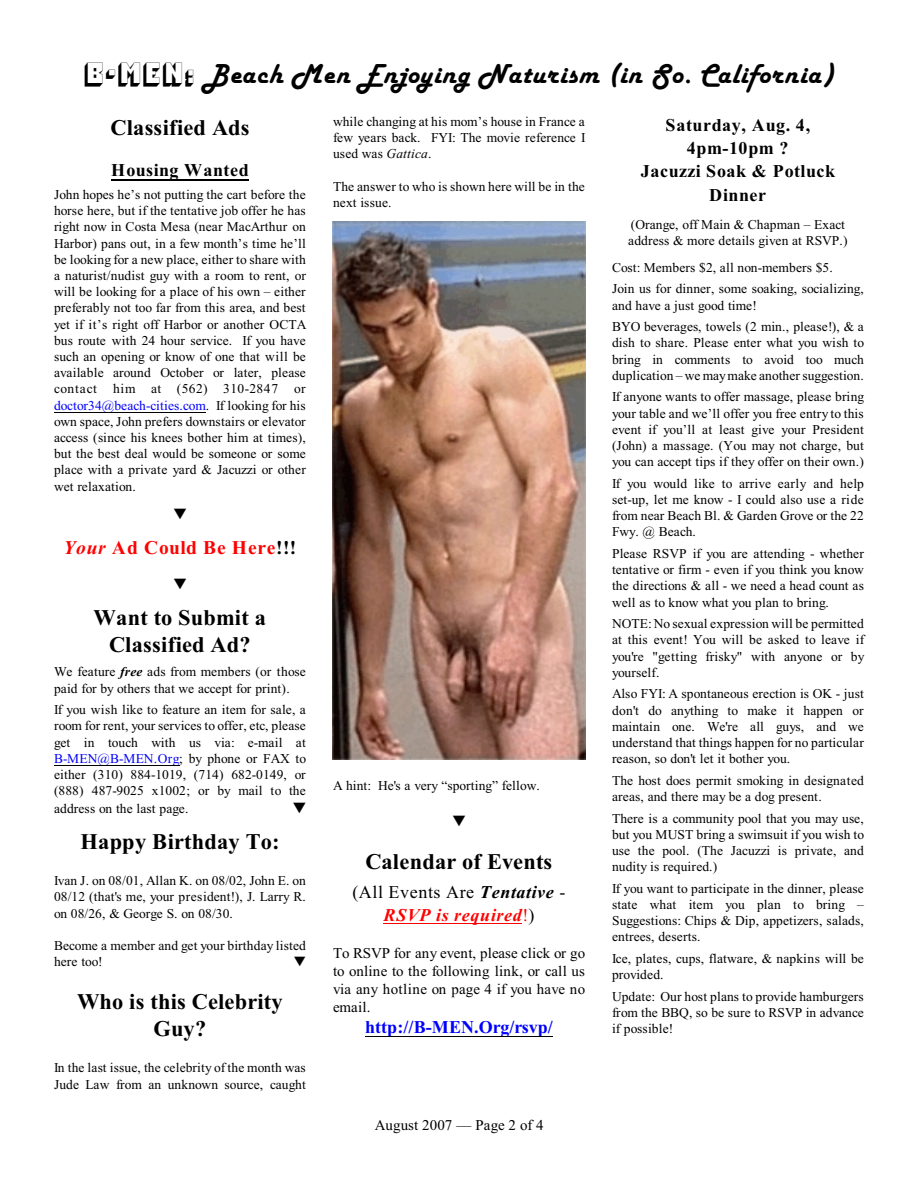
<style>
.page{position:relative;width:918px;height:1188px;background:#fff}
.page>*{position:absolute;margin:0;border:0;box-sizing:border-box;transform-origin:0 0}
.t1{font:italic 28.5px "Harlow Solid";letter-spacing:.035em;color:#000}
.t2{font:700 22.35px/27px "Times New Roman";letter-spacing:.01em;color:#000;text-align:center}
.t3{font:700 19.5px "Times New Roman";letter-spacing:.04em;color:#f00}
.t4{font:700 18px/23.1px "Times New Roman";letter-spacing:.03em;color:#000;text-align:center}
.t5{font:18px/23.1px "Times New Roman";letter-spacing:.04em;color:#000;text-align:center}
.t6{font:700 18px "Times New Roman";letter-spacing:.005em;color:#00f}
.t7{font:15px/18px "Times New Roman";letter-spacing:.005em;color:#000;text-align:justify}
.t8{font:13.5px/16.2px "Times New Roman";letter-spacing:.005em;color:#000;text-align:justify}
.s1{font-family:"Pioneer BT";font-style:normal}
.s2{color:#00f}
.s3{font-style:italic}
.s4{color:#000}
.s5{font-weight:700;font-style:italic}
.s6{font-weight:700;font-style:italic;color:#f00}
.s7{color:#f00}
</style>
<div class="page">
<hr style="left:111px;top:179px;width:138px;height:1px;background:#000">
<hr style="left:54px;top:412px;width:152px;height:1px;background:#000">
<hr style="left:54px;top:765px;width:125px;height:1px;background:#000">
<hr style="left:383px;top:923px;width:139px;height:1px;background:#f00">
<hr style="left:365px;top:1036px;width:188px;height:1px;background:#000">
<img style="left:333px;top:221px;width:252px;height:538px">
<h1 class="t1" style="left:85px;top:58px;width:749px"><span class="s1">B-MEN:</span> Beach Men Enjoying Naturism (in So. California)</h1>
<h2 class="t2" style="left:111px;top:116px;width:141px">Classified Ads</h2>
<h3 class="t4" style="left:111px;top:161px;width:139px">Housing Wanted</h3>
<p class="t8" style="left:54px;top:188px;width:254px">John hopes he’s not putting the cart before the horse here, but if the tentative job offer he has right now in Costa Mesa (near MacArthur on Harbor) pans out, in a few month’s time he’ll be looking for a new place, either to share with a naturist/nudist guy with a room to rent, or will be looking for a place of his own – either preferably not too far from this area, and best yet if it’s right off Harbor or another OCTA bus route with 24 hour service. If you have such an opening or know of one that will be available around October or later, please contact him at (562) 310-2847 or <span class="s2">doctor34@beach-cities.com</span>. If looking for his own space, John prefers downstairs or elevator access (since his knees bother him at times), but the best deal would be someone or some place with a private yard &amp; Jacuzzi or other wet relaxation.</p>
<h3 class="t3" style="left:63px;top:540px;width:234px"><span class="s3">Your</span> Ad Could Be Here<span class="s4">!!!</span></h3>
<h2 class="t2" style="left:94px;top:607px;width:174px">Want to Submit a<br>Classified Ad?</h2>
<p class="t8" style="left:54px;top:665px;width:253px">We feature <span class="s5">free</span> ads from members (or those paid for by others that we accept for print).</p>
<p class="t8" style="left:54px;top:703px;width:254px">If you wish like to feature an item for sale, a room for rent, your services to offer, etc, please get in touch with us via: e-mail at <span class="s2">B-MEN@B-MEN.Org</span>; by phone or FAX to either (310) 884-1019, (714) 682-0149, or (888) 487-9025 x1002; or by mail to the</p>
<p class="t8" style="left:54px;top:802px;width:136px">address on the last page.</p>
<h2 class="t2" style="left:81px;top:831px;width:201px">Happy Birthday To:</h2>
<p class="t8" style="left:54px;top:874px;width:253px">Ivan J. on 08/01, Allan K. on 08/02, John E. on 08/12 (that's me, your president!), J. Larry R. on 08/26, &amp; George S. on 08/30.</p>
<p class="t8" style="left:54px;top:939px;width:253px">Become a member and get your birthday listed here too!</p>
<h2 class="t2" style="left:77px;top:991px;width:207px">Who is this Celebrity<br>Guy?</h2>
<p class="t8" style="left:54px;top:1061px;width:253px">In the last issue, the celebrity of the month was<br>Jude Law from an unknown source, caught</p>
<p class="t8" style="left:333px;top:114px;width:254px">while changing at his mom’s house in France a few years back. FYI: The movie reference I used was <span class="s3">Gattica</span>.</p>
<p class="t8" style="left:333px;top:179px;width:253px">The answer to who is shown here will be in the next issue.</p>
<p class="t8" style="left:333px;top:779px;width:208px">A hint: He's a very “sporting” fellow.</p>
<h2 class="t2" style="left:365px;top:851px;width:188px">Calendar of Events</h2>
<h3 class="t5" style="left:352px;top:882px;width:214px">(All Events Are <span class="s5">Tentative</span> -<br><span class="s6">RSVP is required</span><span class="s7">!</span>)</h3>
<p class="t7" style="left:333px;top:946px;width:254px">To RSVP for any event, please click or go to online to the following link, or call us via any hotline on page 4 if you have no email.</p>
<h3 class="t6" style="left:365px;top:1021px;width:189px">http://B-MEN.Org/rsvp/</h3>
<h3 class="t4" style="left:641px;top:116px;width:196px">Saturday, Aug. 4,<br>4pm-10pm ?<br>Jacuzzi Soak &amp; Potluck<br>Dinner</h3>
<p class="t8" style="left:628px;top:217px;width:221px">(Orange, off Main &amp; Chapman – Exact address &amp; more details given at RSVP.)</p>
<p class="t8" style="left:612px;top:258px;width:253px;line-height:21.6px">Cost: Members $2, all non-members $5.<br>Join us for dinner, some soaking, socializing,</p>
<p class="t8" style="left:612px;top:296px;width:253px;line-height:21.6px">and have a just good time!<br>BYO beverages, towels (2 min., please!), &amp; a</p>
<p class="t8" style="left:612px;top:336px;width:254px">dish to share. Please enter what you wish to bring in comments to avoid too much duplication – we may make another suggestion.</p>
<p class="t8" style="left:612px;top:390px;width:254px">If anyone wants to offer massage, please bring your table and we’ll offer you free entry to this event if you’ll at least give your President (John) a massage. (You may not charge, but you can accept tips if they offer on their own.)</p>
<p class="t8" style="left:612px;top:476px;width:253px">If you would like to arrive early and help set-up, let me know - I could also use a ride from near Beach Bl. &amp; Garden Grove or the 22<br>Fwy. @ Beach.</p>
<p class="t8" style="left:612px;top:547px;width:254px">Please RSVP if you are attending - whether tentative or firm - even if you think you know the directions &amp; all - we need a head count as well as to know what you plan to bring.</p>
<p class="t8" style="left:612px;top:617px;width:254px">NOTE: No sexual expression will be permitted at this event! You will be asked to leave if you're "getting frisky" with anyone or by yourself.</p>
<p class="t8" style="left:612px;top:687px;width:253px">Also FYI: A spontaneous erection is OK - just don't do anything to make it happen or maintain one. We're all guys, and we understand that things happen for no particular reason, so don't let it bother you.</p>
<p class="t8" style="left:612px;top:773px;width:253px">The host does permit smoking in designated areas, and there may be a dog present.</p>
<p class="t8" style="left:612px;top:811px;width:254px">There is a community pool that you may use, but you MUST bring a swimsuit if you wish to use the pool. (The Jacuzzi is private, and nudity is required.)</p>
<p class="t8" style="left:612px;top:881px;width:253px">If you want to participate in the dinner, please state what item you plan to bring – Suggestions: Chips &amp; Dip, appetizers, salads, entrees, deserts.</p>
<p class="t8" style="left:612px;top:952px;width:253px">Ice, plates, cups, flatware, &amp; napkins will be provided.</p>
<p class="t8" style="left:612px;top:989px;width:253px">Update: Our host plans to provide hamburgers from the BBQ, so be sure to RSVP in advance if possible!</p>
<p class="t7" style="left:375px;top:1118px;width:170px">August 2007 — Page 2 of 4</p>
</div>
